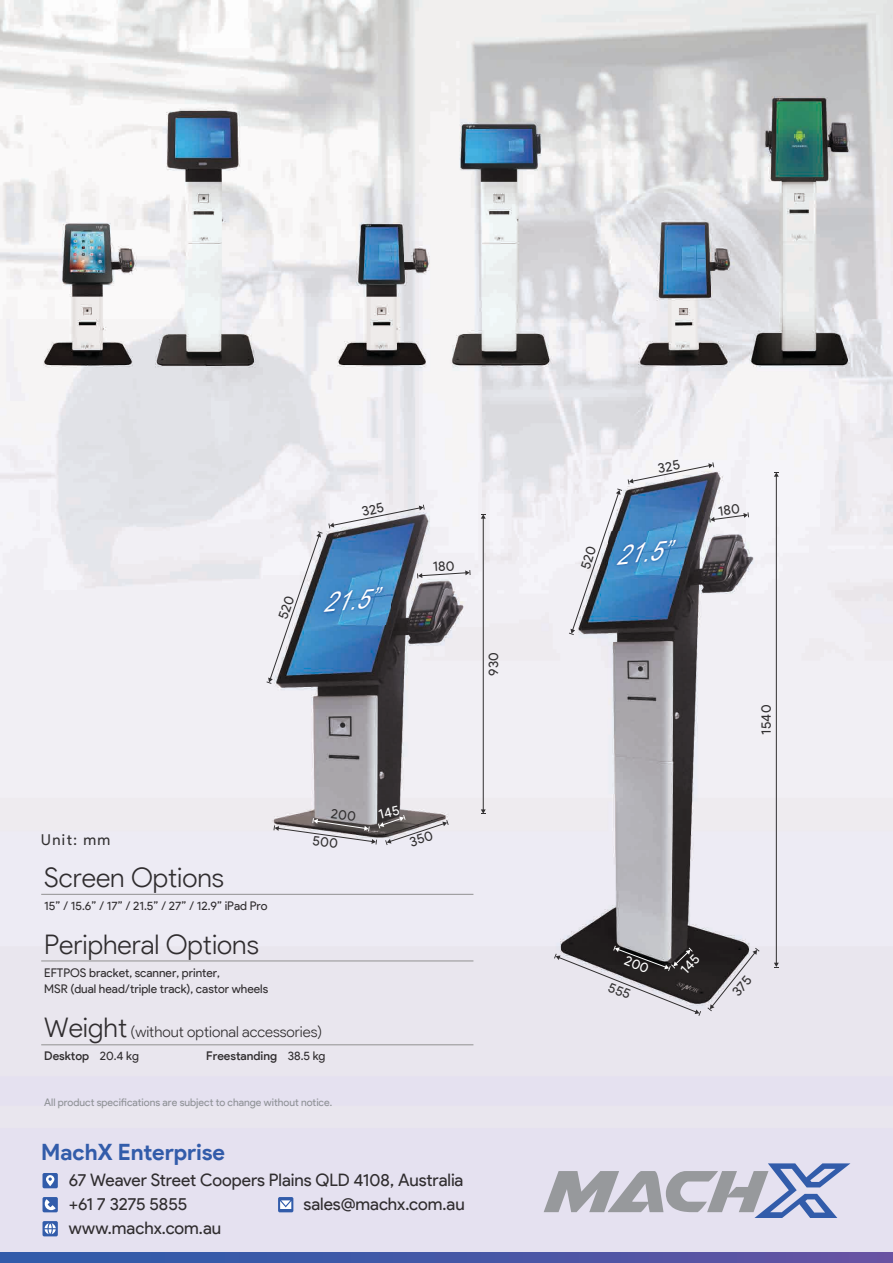
<style>
.page{position:relative;width:893px;height:1263px;background:#fff}
.page>*{position:absolute;margin:0;border:0;box-sizing:border-box;transform-origin:0 0}
.t1{font:300 27px "Product Sans";color:#302d2f}
.t2{font:italic 25.8px "Arial Narrow";color:#fff;scale:1.05 1}
.t3{font:700 22.5px "Product Sans";color:#325caa}
.t4{font:17.25px/24px "Product Sans";color:#302d2f}
.t5{font:300 15px "Product Sans";color:#302d2f}
.t6{font:15px "Product Sans";letter-spacing:.1em;color:#323031}
.t7{font:13.5px/29.5px "Product Sans";letter-spacing:.02em;color:#323031}
.t8{font:12px/16.5px "Product Sans";color:#302d2f}
.t9{font:500 12px "Product Sans";color:#302d2f}
.t10{font:10.5px "Product Sans";color:#8f9295}
.s1{font-size:27px}
.s2{font-weight:400}
</style>
<div class="page">
<img style="left:0;top:0;width:893px;height:1252px">
<hr style="left:483px;top:517px;width:1px;height:293px;background:#323031">
<svg style="left:481px;top:514px;width:5px;height:5px"></svg>
<svg style="left:481px;top:809px;width:5px;height:5px"></svg>
<hr style="left:776px;top:476px;width:1px;height:488px;background:#323031">
<svg style="left:774px;top:472px;width:5px;height:5px"></svg>
<svg style="left:774px;top:963px;width:5px;height:5px"></svg>
<img style="left:622px;top:531px;width:62px;height:46px">
<hr style="left:41px;top:894px;width:432px;height:1px;background:#919191">
<hr style="left:41px;top:960px;width:432px;height:1px;background:#919191">
<hr style="left:41px;top:1044px;width:432px;height:1px;background:#919191">
<svg style="left:0;top:1252px;width:893px;height:11px;background:#4757a6"></svg>
<svg style="left:544px;top:1163px;width:306px;height:55px;background:#b8bacc"></svg>
<div style="left:43px;top:1197px;width:15px;height:15px;background:#325caa;border-radius:2px"></div>
<div style="left:43px;top:1221px;width:15px;height:15px;background:#325caa;border-radius:2px"></div>
<div style="left:278px;top:1197px;width:15px;height:15px;background:#325caa;border-radius:2px"></div>
<div style="left:43px;top:1173px;width:15px;height:15px;background:#325caa;border-radius:2px"></div>
<svg style="left:46px;top:1175px;width:8px;height:11px"></svg>
<svg style="left:44px;top:1199px;width:12px;height:12px"></svg>
<svg style="left:280px;top:1200px;width:11px;height:9px"></svg>
<svg style="left:45px;top:1223px;width:11px;height:11px"></svg>
<svg style="left:273px;top:805px;width:176px;height:41px;background:#aba8ab"></svg>
<svg style="left:266px;top:502px;width:205px;height:182px"></svg>
<svg style="left:628px;top:460px;width:86px;height:24px"></svg>
<svg style="left:569px;top:488px;width:53px;height:147px"></svg>
<svg style="left:709px;top:504px;width:40px;height:18px"></svg>
<svg style="left:707px;top:948px;width:52px;height:63px;background:#979499"></svg>
<svg style="left:554px;top:946px;width:147px;height:70px;background:#959296"></svg>
<h2 class="t2" style="left:320px;top:584px;width:52px;rotate:-6deg">21.5”</h2>
<p class="t7" style="left:479px;top:676px;width:25px;rotate:-90deg">930</p>
<p class="t6" style="left:41px;top:831px;width:71px">Unit: mm</p>
<p class="t7" style="left:318px;top:797px;width:41px;text-indent:15px;rotate:7deg">200<br>500</p>
<h1 class="t1" style="left:44px;top:861px;width:181px">Screen Options</h1>
<p class="t8" style="left:44px;top:897px;width:225px">15” / 15.6” / 17” / 21.5” / 27” / 12.9” iPad Pro</p>
<h1 class="t1" style="left:44px;top:928px;width:216px">Peripheral Options</h1>
<p class="t8" style="left:44px;top:964px;width:225px">EFTPOS bracket, scanner, printer,<br>MSR (dual head/triple track), castor wheels</p>
<p class="t5" style="left:44px;top:1023px;width:280px"><span class="s1">Weight</span> (without optional accessories)</p>
<p class="t9" style="left:44px;top:1048px;width:96px">Desktop <span class="s2">20.4 kg</span></p>
<p class="t9" style="left:206px;top:1048px;width:121px">Freestanding <span class="s2">38.5 kg</span></p>
<p class="t10" style="left:44px;top:1096px;width:289px">All product specifications are subject to change without notice.</p>
<h3 class="t3" style="left:41px;top:1138px;width:185px">MachX Enterprise</h3>
<h3 class="t4" style="left:69px;top:1168px;width:396px">67 Weaver Street Coopers Plains QLD 4108, Australia +61 7 3275 5855</h3>
<h3 class="t4" style="left:303px;top:1192px;width:163px">sales@machx.com.au</h3>
<h3 class="t4" style="left:69px;top:1216px;width:154px">www.machx.com.au</h3>
<h2 class="t2" style="left:613px;top:537px;width:52px;rotate:-6deg">21.5”</h2>
<p class="t7" style="left:752px;top:735px;width:32px;rotate:-90deg">1540</p>
</div>
